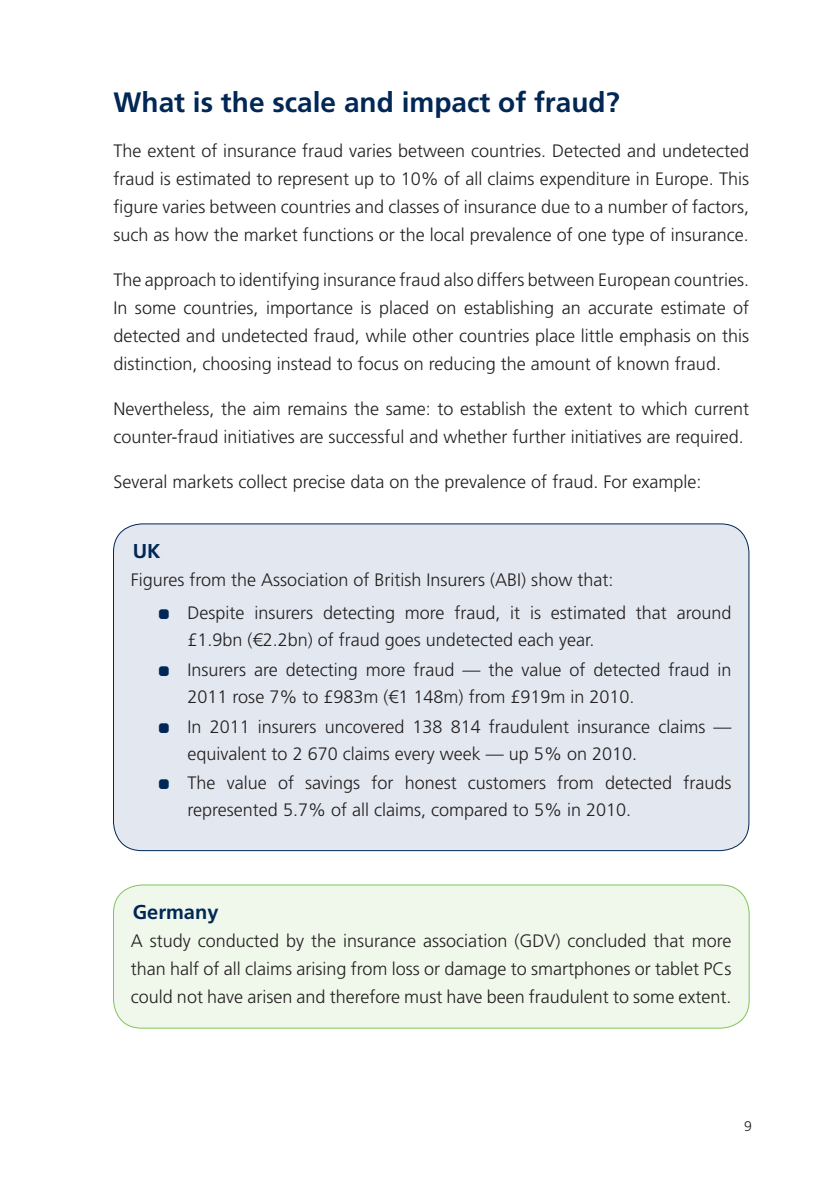
<style>
.page{position:relative;width:840px;height:1191px;background:#fff}
.page>*{position:absolute;margin:0;border:0;box-sizing:border-box;transform-origin:0 0}
.t1{font:700 28px "Frutiger LT Std";color:#002756}
.t2{font:700 20px "Frutiger LT Std";color:#002756}
.t3{font:300 18px/28px "Frutiger LT Std";color:#231f20;text-align:justify}
.t4{font:300 18px/27px "Frutiger LT Pro";color:#231f20}
.t5{font:300 14px "Frutiger LT Std";color:#231f20}
.s1{color:#002756}
</style>
<div class="page">
<div style="left:113px;top:885px;width:635px;height:143px;background:#f0f7eb;border-radius:28px"></div>
<div style="left:113px;top:884px;width:636px;height:144px;border:1px solid #80c55b;border-radius:28px"></div>
<div style="left:113px;top:524px;width:635px;height:326px;background:#e3e8f0;border-radius:28px"></div>
<h1 class="t1" style="left:113px;top:86px;width:507px">What is the scale and impact of fraud?</h1>
<p class="t3" style="left:113px;top:137px;width:637px">The extent of insurance fraud varies between countries. Detected and undetected fraud is estimated to represent up to 10% of all claims expenditure in Europe. This figure varies between countries and classes of insurance due to a number of factors, such as how the market functions or the local prevalence of one type of insurance.</p>
<p class="t3" style="left:113px;top:266px;width:637px">The approach to identifying insurance fraud also differs between European countries.<br>In some countries, importance is placed on establishing an accurate estimate of detected and undetected fraud, while other countries place little emphasis on this distinction, choosing instead to focus on reducing the amount of known fraud.</p>
<p class="t3" style="left:113px;top:395px;width:637px">Nevertheless, the aim remains the same: to establish the extent to which current counter-fraud initiatives are successful and whether further initiatives are required.</p>
<p class="t3" style="left:113px;top:468px;width:589px">Several markets collect precise data on the prevalence of fraud. For example:</p>
<p class="t2" style="left:133px;top:539px;width:29px">UK</p>
<p class="t3" style="left:131px;top:566px;width:484px">Figures from the Association of British Insurers (ABI) show that:</p>
<p class="t4" style="left:187px;top:599px;width:545px;text-indent:-28px"><span class="s1">•</span> Despite insurers detecting more fraud, it is estimated that around £1.9bn (€2.2bn) of fraud goes undetected each year.</p>
<p class="t4" style="left:187px;top:656px;width:545px;text-indent:-28px"><span class="s1">•</span> Insurers are detecting more fraud — the value of detected fraud in<br>2011 rose 7% to £983m (€1 148m) from £919m in 2010.</p>
<p class="t4" style="left:187px;top:713px;width:545px;text-indent:-28px"><span class="s1">•</span> In 2011 insurers uncovered 138 814 fraudulent insurance claims — equivalent to 2 670 claims every week — up 5% on 2010.</p>
<p class="t4" style="left:187px;top:770px;width:545px;text-indent:-28px"><span class="s1">•</span> The value of savings for honest customers from detected frauds represented 5.7% of all claims, compared to 5% in 2010.</p>
<p class="t2" style="left:133px;top:900px;width:87px">Germany</p>
<p class="t3" style="left:131px;top:927px;width:602px">A study conducted by the insurance association (GDV) concluded that more than half of all claims arising from loss or damage to smartphones or tablet PCs could not have arisen and therefore must have been fraudulent to some extent.</p>
<p class="t5" style="left:743px;top:1118px;width:9px">9</p>
</div>
